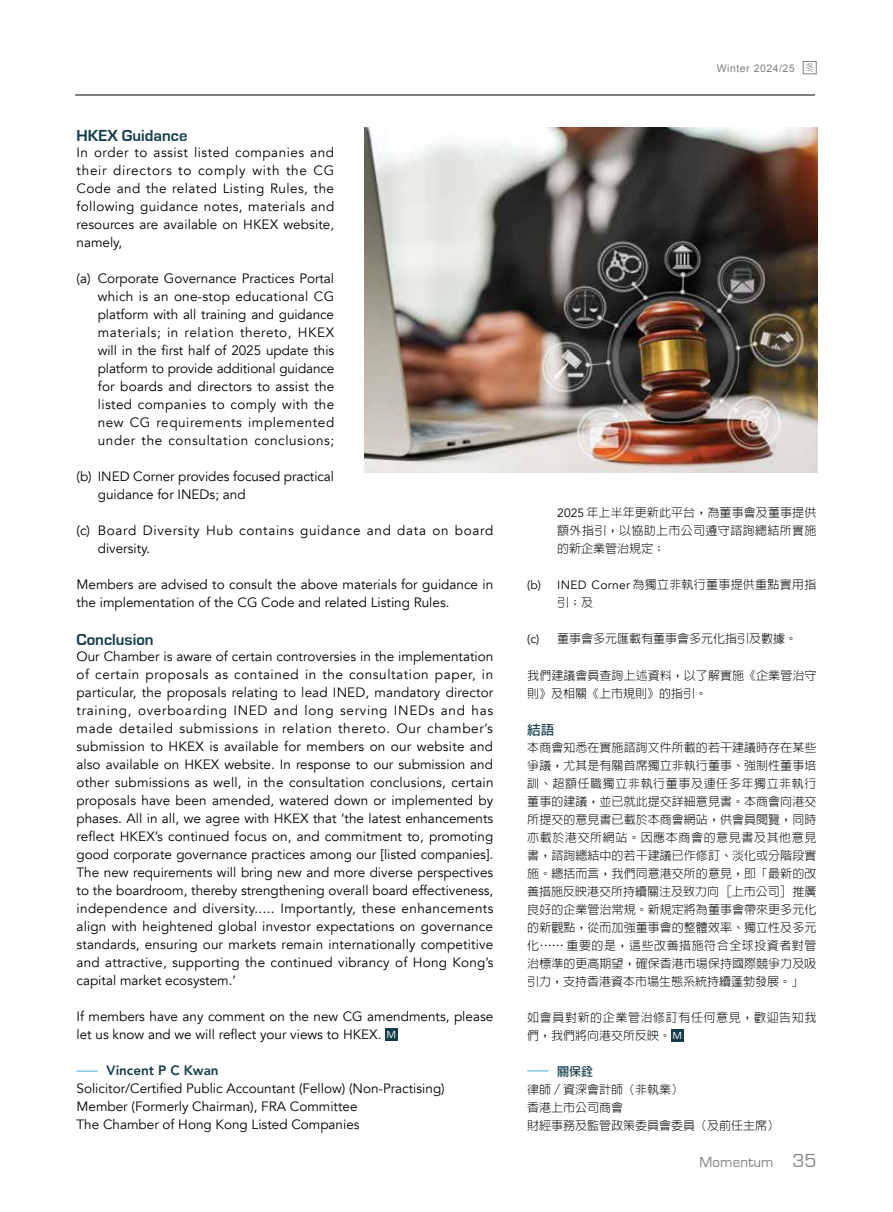
<style>
.page{position:relative;width:893px;height:1212px;background:#fff}
.page>*{position:absolute;margin:0;border:0;box-sizing:border-box;transform-origin:0 0}
.t1{font:700 16.5px "Eurostile";color:#143c4a}
.t2{font:15px "Eurostile";letter-spacing:.01em;color:#808285}
.t3{font:13.5px/18px "Avenir";color:#000}
.t4{font:13.5px/18px "Avenir";letter-spacing:.05em;color:#000}
.t5{font:800 13.5px "Avenir";color:#143c4a}
.t6{font:700 13.5px "AR Hei B5";color:#143c4a}
.t7{font:300 12px/18px "AR Hei B5";letter-spacing:.005em;color:#000;text-align:justify}
.t8{font:300 12px/18.8px "AR Hei B5";letter-spacing:.05em;color:#000}
.t9{font:300 12px/18px "AR Hei B5";letter-spacing:.025em;color:#000}
.t10{font:700 12px "AR Hei B5";color:#143c4a}
.t11{font:10.5px "Arial";letter-spacing:.05em;color:#808285}
.s1{font-family:"Eurostile";font-size:10.5px;color:#fff}
.s2{font-family:"AR Hei B5";font-weight:500;font-size:9px}
.s3{font-family:"Avenir";font-weight:400}
.s4{font-family:"Eurostile";font-weight:400;font-size:10.5px;color:#fff}
.s5{font-size:19.5px}
</style>
<div class="page">
<hr style="left:75px;top:95px;width:740px;height:1px;background:#000">
<div style="left:803px;top:61px;width:13px;height:13px;border:1px solid #808285"></div>
<div style="left:385px;top:1028px;width:13px;height:12px;background:#143c4a"></div>
<hr style="left:77px;top:1070px;width:21px;height:2px;background:#84c8e6">
<div style="left:671px;top:1029px;width:12px;height:12px;background:#143c4a"></div>
<svg style="left:527px;top:1070px;width:22px;height:1px"></svg>
<img style="left:364px;top:128px;width:453px;height:344px">
<p class="t1" style="left:77px;top:127px;width:112px">HKEX Guidance</p>
<p class="t3" style="left:77px;top:144px;width:259px;text-align:justify">In order to assist listed companies and their directors to comply with the CG Code and the related Listing Rules, the following guidance notes, materials and resources are available on HKEX website, namely,</p>
<p class="t3" style="left:98px;top:270px;width:238px;text-align:justify;text-indent:-21px">(a) Corporate Governance Practices Portal which is an one-stop educational CG platform with all training and guidance materials; in relation thereto, HKEX will in the first half of 2025 update this platform to provide additional guidance for boards and directors to assist the listed companies to comply with the new CG requirements implemented under the consultation conclusions;</p>
<p class="t3" style="left:98px;top:468px;width:238px;text-indent:-21px">(b) INED Corner provides focused practical guidance for INEDs; and</p>
<p class="t4" style="left:98px;top:522px;width:397px;text-indent:-21px">(c) Board Diversity Hub contains guidance and data on board diversity.</p>
<p class="t3" style="left:77px;top:576px;width:418px">Members are advised to consult the above materials for guidance in the implementation of the CG Code and related Listing Rules.</p>
<p class="t1" style="left:77px;top:631px;width:79px">Conclusion</p>
<p class="t3" style="left:77px;top:648px;width:418px;text-align:justify">Our Chamber is aware of certain controversies in the implementation of certain proposals as contained in the consultation paper, in particular, the proposals relating to lead INED, mandatory director training, overboarding INED and long serving INEDs and has made detailed submissions in relation thereto. Our chamber’s submission to HKEX is available for members on our website and also available on HKEX website. In response to our submission and other submissions as well, in the consultation conclusions, certain proposals have been amended, watered down or implemented by phases. All in all, we agree with HKEX that ‘the latest enhancements reflect HKEX’s continued focus on, and commitment to, promoting good corporate governance practices among our [listed companies].<br>The new requirements will bring new and more diverse perspectives to the boardroom, thereby strengthening overall board effectiveness, independence and diversity..... Importantly, these enhancements align with heightened global investor expectations on governance standards, ensuring our markets remain internationally competitive and attractive, supporting the continued vibrancy of Hong Kong’s capital market ecosystem.’</p>
<p class="t3" style="left:77px;top:1008px;width:418px">If members have any comment on the new CG amendments, please let us know and we will reflect your views to HKEX. <span class="s1">M</span></p>
<p class="t5" style="left:107px;top:1062px;width:114px">Vincent P C Kwan</p>
<p class="t3" style="left:77px;top:1080px;width:370px">Solicitor/Certified Public Accountant (Fellow) (Non-Practising)<br>Member (Formerly Chairman), FRA Committee<br>The Chamber of Hong Kong Listed Companies</p>
<p class="t11" style="left:717px;top:62px;width:99px">Winter 2024/25 <span class="s2">冬</span></p>
<p class="t7" style="left:557px;top:504px;width:261px"><span class="s3">2025</span> 年上半年更新此平台，為董事會及董事提供額外指引，以協助上市公司遵守諮詢總結所實施的新企業管治規定；</p>
<p class="t9" style="left:557px;top:576px;width:261px;text-indent:-30px"><span class="s3">(b) INED Corner</span> 為獨立非執行董事提供重點實用指引；及</p>
<p class="t7" style="left:527px;top:630px;width:272px"><span class="s3">(c)</span> 董事會多元匯載有董事會多元化指引及數據。</p>
<p class="t7" style="left:527px;top:666px;width:291px">我們建議會員查詢上述資料，以了解實施《企業管治守則》及相關《上市規則》的指引。</p>
<p class="t6" style="left:527px;top:723px;width:28px">結語</p>
<p class="t7" style="left:527px;top:738px;width:291px">本商會知悉在實施諮詢文件所載的若干建議時存在某些爭議，尤其是有關首席獨立非執行董事、強制性董事培訓、超額任職獨立非執行董事及連任多年獨立非執行董事的建議，並已就此提交詳細意見書。本商會向港交所提交的意見書已載於本商會網站，供會員閱覽，同時亦載於港交所網站。因應本商會的意見書及其他意見書，諮詢總結中的若干建議已作修訂、淡化或分階段實施。總括而言，我們同意港交所的意見，即「最新的改善措施反映港交所持續關注及致力向 [上市公司] 推廣良好的企業管治常規。新規定將為董事會帶來更多元化的新觀點，從而加強董事會的整體效率、獨立性及多元化…… 重要的是，這些改善措施符合全球投資者對管治標準的更高期望，確保香港市場保持國際競爭力及吸引力，支持香港資本市場生態系統持續蓬勃發展。」</p>
<p class="t8" style="left:527px;top:1007px;width:291px">如會員對新的企業管治修訂有任何意見，歡迎告知我們，我們將向港交所反映。<span class="s4">M</span></p>
<p class="t10" style="left:557px;top:1065px;width:37px">關保銓</p>
<p class="t7" style="left:527px;top:1080px;width:254px;text-align:left">律師／資深會計師（非執業）<br>香港上市公司商會<br>財經事務及監管政策委員會委員（及前任主席）</p>
<p class="t2" style="left:699px;top:1154px;width:118px">Momentum <span class="s5">35</span></p>
</div>
